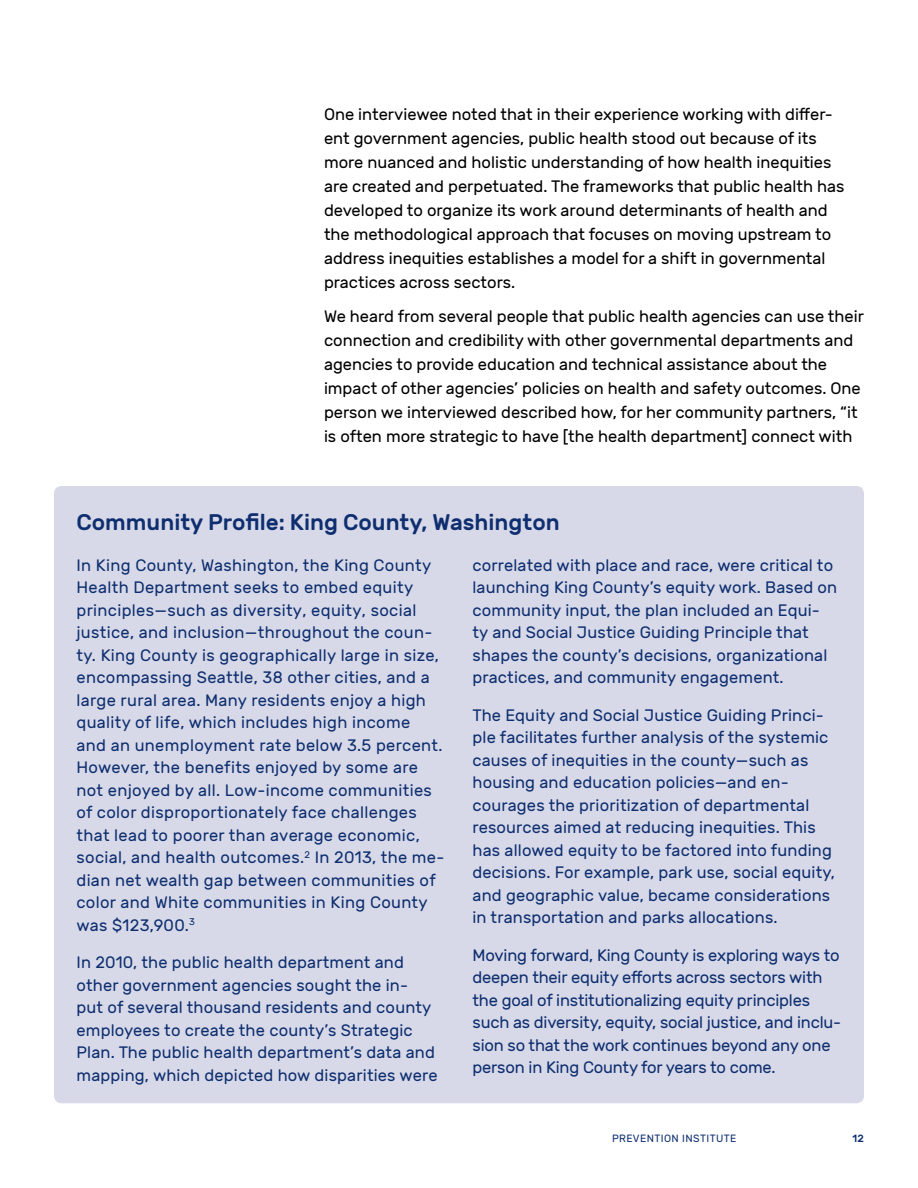
<style>
.page{position:relative;width:918px;height:1188px;background:#fff}
.page>*{position:absolute;margin:0;border:0;box-sizing:border-box;transform-origin:0 0}
.t1{font:500 22.5px "Rubik";color:#0e2e6f}
.t2{font:16.5px/22.5px "Rubik";letter-spacing:.01em;color:#0e2e6f}
.t3{font:16.5px/24px "Rubik";color:#000}
.t4{font:16.5px/22.5px "Rubik";letter-spacing:-.01em;color:#0e2e6f}
.t5{font:10.5px "Rubik";letter-spacing:.04em;color:#0e2e6f}
.t6{font:500 10.5px "Rubik";color:#0e2e6f}
</style>
<div class="page">
<div style="left:54px;top:486px;width:810px;height:617px;background:#d7d9e8;border-radius:8px"></div>
<p class="t3" style="left:324px;top:103px;width:522px">One interviewee noted that in their experience working with differ&shy;ent government agencies, public health stood out because of its more nuanced and holistic understanding of how health inequities are created and perpetuated. The frameworks that public health has developed to organize its work around determinants of health and the methodological approach that focuses on moving upstream to address inequities establishes a model for a shift in governmental practices across sectors.</p>
<p class="t3" style="left:324px;top:305px;width:541px">We heard from several people that public health agencies can use their connection and credibility with other governmental departments and agencies to provide education and technical assistance about the impact of other agencies’ policies on health and safety outcomes. One person we interviewed described how, for her community partners, “it is often more strategic to have [the health department] connect with</p>
<h1 class="t1" style="left:76px;top:510px;width:485px">Community Profile: King County, Washington</h1>
<p class="t2" style="left:76px;top:554px;width:369px">In King County, Washington, the King County Health Department seeks to embed equity principles—such as diversity, equity, social justice, and inclusion—throughout the coun&shy;ty. King County is geographically large in size, encompassing Seattle, 38 other cities, and a large rural area. Many residents enjoy a high quality of life, which includes high income<br>and an unemployment rate below 3.5 percent.<br>However, the benefits enjoyed by some are not enjoyed by all. Low-income communities of color disproportionately face challenges that lead to poorer than average economic, social, and health outcomes.<sup>2</sup> In 2013, the me&shy;dian net wealth gap between communities of color and White communities in King County was $123,900.<sup>3</sup></p>
<p class="t2" style="left:76px;top:952px;width:363px">In 2010, the public health department and other government agencies sought the in&shy;put of several thousand residents and county employees to create the county’s Strategic Plan. The public health department’s data and mapping, which depicted how disparities were</p>
<p class="t2" style="left:472px;top:554px;width:366px">correlated with place and race, were critical to launching King County’s equity work. Based on community input, the plan included an Equi&shy;ty and Social Justice Guiding Principle that shapes the county’s decisions, organizational practices, and community engagement.</p>
<p class="t2" style="left:472px;top:704px;width:364px">The Equity and Social Justice Guiding Princi&shy;ple facilitates further analysis of the systemic causes of inequities in the county—such as housing and education policies—and en&shy;courages the prioritization of departmental resources aimed at reducing inequities. This has allowed equity to be factored into funding decisions. For example, park use, social equity, and geographic value, became considerations in transportation and parks allocations.</p>
<p class="t4" style="left:472px;top:944px;width:370px">Moving forward, King County is exploring ways to deepen their equity efforts across sectors with the goal of institutionalizing equity principles such as diversity, equity, social justice, and inclu&shy;sion so that the work continues beyond any one person in King County for years to come.</p>
<p class="t5" style="left:612px;top:1132px;width:126px">PREVENTION INSTITUTE</p>
<p class="t6" style="left:852px;top:1132px;width:13px">12</p>
</div>
